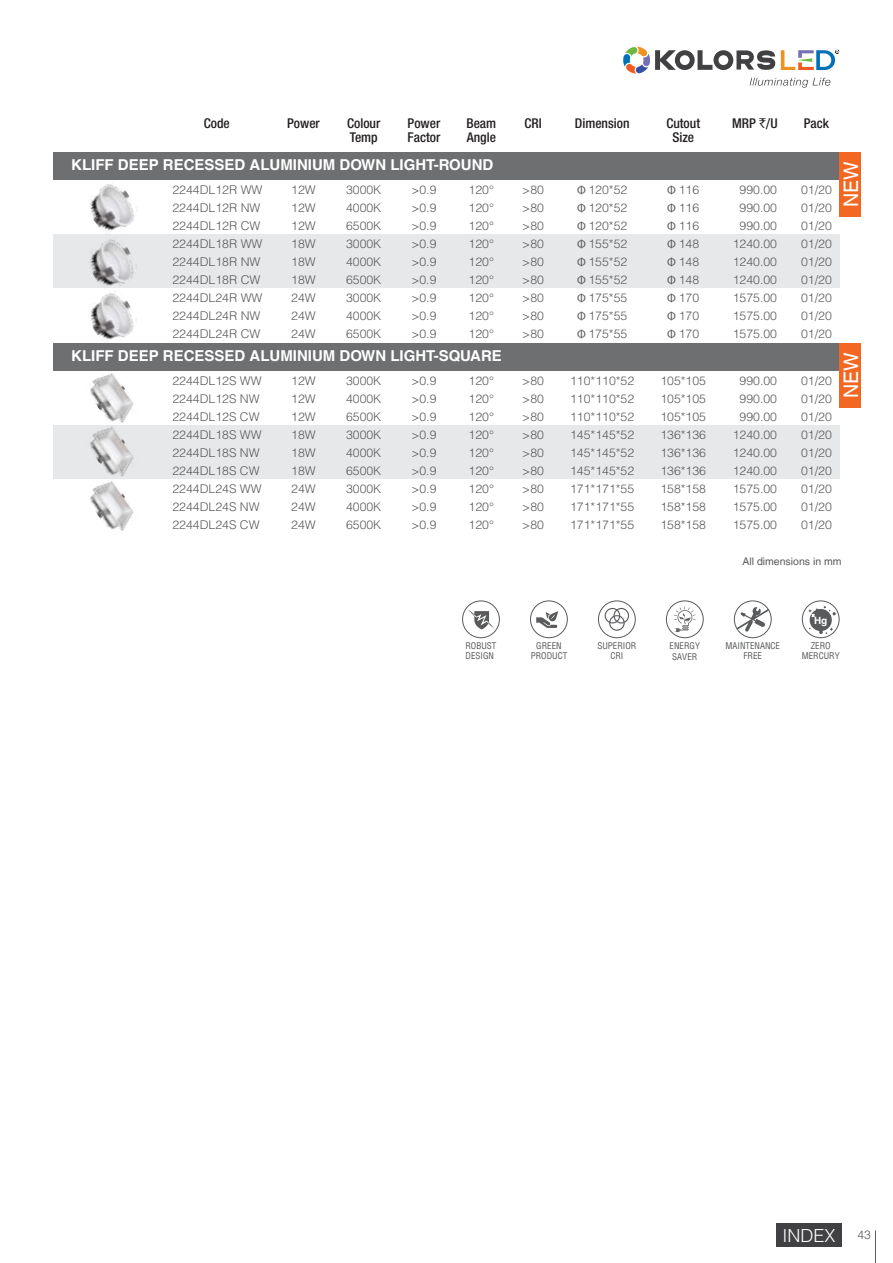
<style>
.page{position:relative;width:893px;height:1263px;background:#fff}
.page>*{position:absolute;margin:0;border:0;box-sizing:border-box;transform-origin:0 0}
.t1{font:20.1px "Helvetica LT";color:#fff}
.t2{font:300 18px "Helvetica";color:#fff}
.t3{font:700 15px "Helvetica LT";color:#fff}
.t4{font:500 condensed 13.5px/13.5px "Helvetica Neue LT Std";color:#231f20}
.t5{font:300 12px/18px "Helvetica";color:#595a5c;text-align:justify}
.t6{font:10.5px "Helvetica LT";color:#595a5c}
.t7{font:700 10.05px "Helvetica LT";color:#fff}
.t8{font:condensed 9px/9.8px "Helvetica";color:#595a5c;text-align:center}
.s1{font-family:"Rupee Foradian";font-weight:400;font-stretch:normal}
.s2{font-family:"Myriad Pro";font-weight:400}
.s3{font-size:12px;color:#595a5c}
</style>
<div class="page">
<svg style="left:623px;top:47px;width:216px;height:41px"></svg>
<div style="left:53px;top:152px;width:786px;height:27px;background:#6e6f71"></div>
<div style="left:53px;top:234px;width:786px;height:54px;background:#e7e8e9"></div>
<div style="left:53px;top:343px;width:786px;height:27px;background:#6e6f71"></div>
<div style="left:53px;top:425px;width:786px;height:54px;background:#e7e8e9"></div>
<img style="left:81px;top:179px;width:62px;height:53px">
<img style="left:90px;top:239px;width:47px;height:47px">
<img style="left:90px;top:292px;width:47px;height:51px">
<img style="left:84px;top:370px;width:56px;height:52px">
<img style="left:90px;top:422px;width:44px;height:54px">
<img style="left:90px;top:476px;width:44px;height:55px">
<div style="left:839px;top:152px;width:22px;height:65px;background:#f26822"></div>
<div style="left:839px;top:343px;width:22px;height:65px;background:#f26822"></div>
<div style="left:462px;top:600px;width:38px;height:38px;border:1px solid #595a5c;border-radius:50%"></div>
<svg style="left:468px;top:609px;width:26px;height:20px"></svg>
<div style="left:530px;top:600px;width:38px;height:38px;border:1px solid #595a5c;border-radius:50%"></div>
<svg style="left:536px;top:611px;width:22px;height:17px"></svg>
<div style="left:598px;top:600px;width:38px;height:38px;border:1px solid #595a5c;border-radius:50%"></div>
<div style="left:605px;top:608px;width:15px;height:15px;border:1px solid #595a5c;border-radius:50%"></div>
<div style="left:613px;top:608px;width:16px;height:15px;border:1px solid #595a5c;border-radius:50%"></div>
<div style="left:609px;top:615px;width:16px;height:16px;border:1px solid #595a5c;border-radius:50%"></div>
<div style="left:734px;top:600px;width:38px;height:38px;border:1px solid #595a5c;border-radius:50%"></div>
<svg style="left:737px;top:607px;width:32px;height:25px"></svg>
<div style="left:802px;top:600px;width:37px;height:38px;border:1px solid #595a5c;border-radius:50%"></div>
<div style="left:810px;top:609px;width:22px;height:22px;background:#595a5c;border-radius:50%"></div>
<svg style="left:819px;top:628px;width:14px;height:6px"></svg>
<svg style="left:824px;top:606px;width:12px;height:9px"></svg>
<svg style="left:808px;top:608px;width:10px;height:11px"></svg>
<div style="left:666px;top:600px;width:38px;height:38px;border:1px solid #595a5c;border-radius:50%"></div>
<svg style="left:674px;top:606px;width:22px;height:26px"></svg>
<hr style="left:875px;top:1230px;width:1px;height:33px;background:#595a5c">
<div style="left:776px;top:1223px;width:66px;height:23px;background:#414042"></div>
<p class="t4" style="left:204px;top:118px;width:28px">Code</p>
<p class="t4" style="left:287px;top:118px;width:34px">Power</p>
<p class="t4" style="left:347px;top:118px;width:35px">Colour<br>Temp</p>
<p class="t4" style="left:408px;top:118px;width:34px">Power<br>Factor</p>
<p class="t4" style="left:466px;top:118px;width:31px">Beam<br>Angle</p>
<p class="t4" style="left:525px;top:118px;width:19px">CRI</p>
<p class="t4" style="left:575px;top:118px;width:56px">Dimension</p>
<p class="t4" style="left:666px;top:118px;width:35px;text-align:center">Cutout<br>Size</p>
<p class="t4" style="left:732px;top:118px;width:47px">MRP <span class="s1">`/</span>U</p>
<p class="t4" style="left:804px;top:118px;width:27px">Pack</p>
<p class="t3" style="left:71px;top:159px;width:424px">KLIFF DEEP RECESSED ALUMINIUM DOWN LIGHT-ROUND</p>
<p class="t5" style="left:172px;top:182px;width:91px;text-align:left">2244DL12R WW<br>2244DL12R NW<br>2244DL12R CW<br>2244DL18R WW<br>2244DL18R NW<br>2244DL18R CW<br>2244DL24R WW<br>2244DL24R NW<br>2244DL24R CW</p>
<p class="t5" style="left:172px;top:373px;width:91px;text-align:left">2244DL12S WW<br>2244DL12S NW<br>2244DL12S CW<br>2244DL18S WW<br>2244DL18S NW<br>2244DL18S CW<br>2244DL24S WW<br>2244DL24S NW<br>2244DL24S CW</p>
<p class="t5" style="left:291px;top:182px;width:26px">12W 12W 12W 18W 18W 18W 24W 24W 24W</p>
<p class="t5" style="left:291px;top:373px;width:26px">12W 12W 12W 18W 18W 18W 24W 24W 24W</p>
<p class="t5" style="left:346px;top:182px;width:37px">3000K 4000K 6500K 3000K 4000K 6500K 3000K 4000K 6500K</p>
<p class="t5" style="left:346px;top:373px;width:37px">3000K 4000K 6500K 3000K 4000K 6500K 3000K 4000K 6500K</p>
<p class="t5" style="left:469px;top:182px;width:27px">120° 120° 120° 120° 120° 120° 120° 120° 120°</p>
<p class="t5" style="left:469px;top:373px;width:27px">120° 120° 120° 120° 120° 120° 120° 120° 120°</p>
<p class="t5" style="left:411px;top:182px;width:27px">&gt;0.9 &gt;0.9 &gt;0.9 &gt;0.9 &gt;0.9 &gt;0.9 &gt;0.9 &gt;0.9 &gt;0.9</p>
<p class="t5" style="left:411px;top:373px;width:27px">&gt;0.9 &gt;0.9 &gt;0.9 &gt;0.9 &gt;0.9 &gt;0.9 &gt;0.9 &gt;0.9 &gt;0.9</p>
<p class="t3" style="left:71px;top:350px;width:432px">KLIFF DEEP RECESSED ALUMINIUM DOWN LIGHT-SQUARE</p>
<h1 class="t1" style="left:843px;top:207px;width:47px;rotate:-90deg">NEW</h1>
<p class="t5" style="left:801px;top:182px;width:32px">01/20<br>01/20<br>01/20<br>01/20<br>01/20<br>01/20<br>01/20<br>01/20<br>01/20</p>
<p class="t5" style="left:801px;top:373px;width:32px">01/20<br>01/20<br>01/20<br>01/20<br>01/20<br>01/20<br>01/20<br>01/20<br>01/20</p>
<p class="t6" style="left:742px;top:557px;width:101px">All dimensions in mm</p>
<p class="t5" style="left:577px;top:182px;width:52px"><span class="s2">Φ</span> 120*52<br><span class="s2">Φ</span> 120*52<br><span class="s2">Φ</span> 120*52<br><span class="s2">Φ</span> 155*52<br><span class="s2">Φ</span> 155*52<br><span class="s2">Φ</span> 155*52<br><span class="s2">Φ</span> 175*55<br><span class="s2">Φ</span> 175*55<br><span class="s2">Φ</span> 175*55</p>
<p class="t5" style="left:570px;top:373px;width:66px">110*110*52<br>110*110*52<br>110*110*52<br>145*145*52<br>145*145*52<br>145*145*52<br>171*171*55<br>171*171*55<br>171*171*55</p>
<p class="t5" style="left:522px;top:182px;width:23px">&gt;80 &gt;80 &gt;80 &gt;80 &gt;80 &gt;80 &gt;80 &gt;80 &gt;80</p>
<p class="t5" style="left:733px;top:182px;width:46px;text-align:center">990.00<br>990.00<br>990.00<br>1240.00<br>1240.00<br>1240.00<br>1575.00<br>1575.00<br>1575.00</p>
<p class="t5" style="left:733px;top:373px;width:46px;text-align:center">990.00<br>990.00<br>990.00<br>1240.00<br>1240.00<br>1240.00<br>1575.00<br>1575.00<br>1575.00</p>
<p class="t5" style="left:667px;top:182px;width:33px"><span class="s2">Φ</span> 116<br><span class="s2">Φ</span> 116<br><span class="s2">Φ</span> 116<br><span class="s2">Φ</span> 148<br><span class="s2">Φ</span> 148<br><span class="s2">Φ</span> 148<br><span class="s2">Φ</span> 170<br><span class="s2">Φ</span> 170<br><span class="s2">Φ</span> 170</p>
<p class="t5" style="left:660px;top:373px;width:47px">105*105<br>105*105<br>105*105<br>136*136<br>136*136<br>136*136<br>158*158<br>158*158<br>158*158</p>
<h1 class="t1" style="left:843px;top:398px;width:47px;rotate:-90deg">NEW</h1>
<p class="t5" style="left:522px;top:373px;width:23px">&gt;80 &gt;80 &gt;80 &gt;80 &gt;80 &gt;80 &gt;80 &gt;80 &gt;80</p>
<p class="t7" style="left:814px;top:617px;width:15px">Hg</p>
<p class="t8" style="left:465px;top:642px;width:33px;text-align:left">ROBUST<br>DESIGN</p>
<p class="t8" style="left:531px;top:642px;width:38px">GREEN<br>PRODUCT</p>
<p class="t8" style="left:597px;top:642px;width:41px">SUPERIOR<br>CRI</p>
<p class="t8" style="left:725px;top:642px;width:56px">MAINTENANCE<br>FREE</p>
<p class="t8" style="left:802px;top:642px;width:40px">ZERO<br>MERCURY</p>
<p class="t8" style="left:670px;top:641px;width:32px;line-height:10.8px">ENERGY<br>SAVER</p>
<h2 class="t2" style="left:782px;top:1228px;width:90px">INDEX <span class="s3">43</span></h2>
</div>
